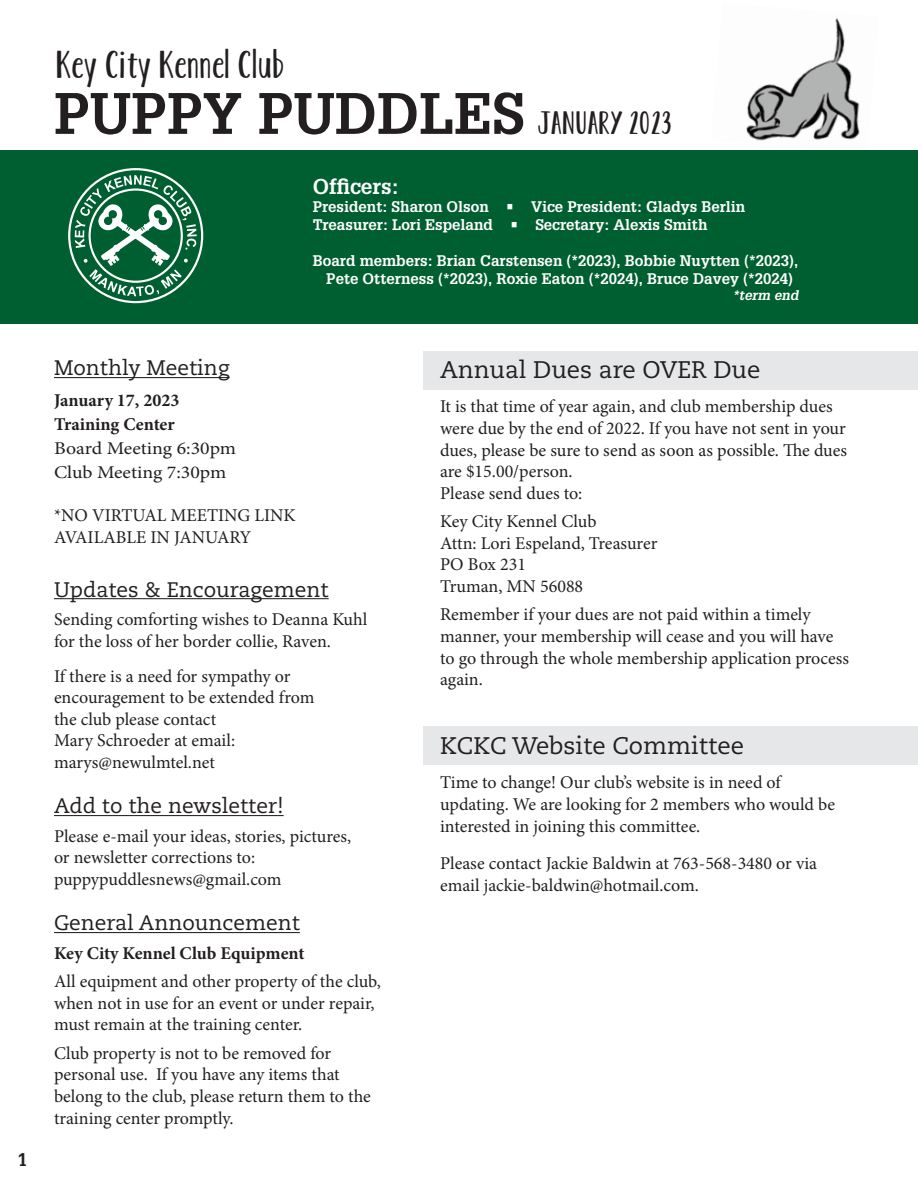
<style>
.page{position:relative;width:918px;height:1188px;background:#fff}
.page>*{position:absolute;margin:0;border:0;box-sizing:border-box;transform-origin:0 0}
.t1{font:700 57px "Glypha LT Std";color:#231f20}
.t2{font:700 36px "LUELLA";color:#231f20;scale:1.2 1}
.t3{font:700 30px "LUELLA";color:#231f20;scale:1.2 1}
.subhead{font:24px "Caecilia LT Std";color:#231f20}
.header_underlined{font:21px "Caecilia LT Std";color:#231f20}
.t4{font:700 21px "Glypha LT Std";color:#fff}
.body_text_no_spaceaf{font:18px/21.6px "Minion Pro";letter-spacing:-.005em;color:#231f20}
.body_text{font:18px/21.6px "Minion Pro";color:#231f20}
.body_text_no_spaceaf-2{font:700 18px "Minion Pro";letter-spacing:-.005em;color:#231f20}
.body_text_no_spaceaf-3{font:18px "Minion Pro";letter-spacing:-.005em;color:#231f20;scale:1.1 1}
.t5{font:700 18px "Glypha LT Std";color:#231f20}
.t6{font:700 15px/18px "Glypha LT Std";color:#fff;text-align:center}
.t7{font:italic 700 13.5px "Glypha LT Std";color:#fff}
</style>
<div class="page">
<div style="left:424px;top:727px;width:494px;height:38px;background:#e6e7e9"></div>
<div style="left:424px;top:351px;width:494px;height:39px;background:#e6e7e9"></div>
<img style="left:746px;top:18px;width:114px;height:123px">
<div style="left:0;top:150px;width:918px;height:174px;background:#005f31"></div>
<svg style="left:75px;top:175px;width:122px;height:121px"></svg>
<hr style="left:54px;top:377px;width:176px;height:1px;background:#231f20">
<hr style="left:54px;top:598px;width:275px;height:1px;background:#231f20">
<hr style="left:54px;top:815px;width:230px;height:1px;background:#231f20">
<hr style="left:54px;top:932px;width:246px;height:1px;background:#231f20">
<p class="t5" style="left:18px;top:1148px;width:12px">1</p>
<p class="t2" style="left:57px;top:42px;width:192px">Key City Kennel Club</p>
<p class="t1" style="left:54px;top:78px;width:472px">PUPPY PUDDLES</p>
<p class="t3" style="left:538px;top:104px;width:114px">JANUARY 2023</p>
<p class="t4" style="left:313px;top:173px;width:87px">Officers:</p>
<p class="t6" style="left:313px;top:197px;width:434px">President: Sharon Olson • Vice President: Gladys Berlin</p>
<p class="t6" style="left:313px;top:215px;width:396px">Treasurer: Lori Espeland • Secretary: Alexis Smith</p>
<p class="t6" style="left:313px;top:251px;width:487px">Board members: Brian Carstensen (*2023), Bobbie Nuytten (*2023),<br>Pete Otterness (*2023), Roxie Eaton (*2024), Bruce Davey (*2024)</p>
<p class="t7" style="left:733px;top:287px;width:67px">*term end</p>
<p class="header_underlined" style="left:54px;top:356px;width:177px">Monthly Meeting</p>
<p class="body_text_no_spaceaf-2" style="left:54px;top:388px;width:127px">January 17, 2023</p>
<p class="body_text_no_spaceaf-2" style="left:54px;top:412px;width:122px">Training Center</p>
<p class="body_text_no_spaceaf-3" style="left:54px;top:436px;width:167px">Board Meeting 6:30pm</p>
<p class="body_text_no_spaceaf-3" style="left:54px;top:460px;width:158px">Club Meeting 7:30pm</p>
<p class="body_text_no_spaceaf" style="left:54px;top:505px;width:243px">*NO VIRTUAL MEETING LINK<br>AVAILABLE IN JANUARY</p>
<p class="header_underlined" style="left:54px;top:577px;width:276px">Updates &amp; Encouragement</p>
<p class="body_text_no_spaceaf" style="left:54px;top:608px;width:315px">Sending comforting wishes to Deanna Kuhl for the loss of her border collie, Raven.</p>
<p class="body_text" style="left:54px;top:665px;width:262px">If there is a need for sympathy or encouragement to be extended from the club please contact<br>Mary Schroeder at email: marys@newulmtel.net</p>
<p class="header_underlined" style="left:54px;top:794px;width:231px">Add to the newsletter!</p>
<p class="body_text" style="left:54px;top:825px;width:299px">Please e-mail your ideas, stories, pictures, or newsletter corrections to: puppypuddlesnews@gmail.com</p>
<p class="header_underlined" style="left:54px;top:911px;width:247px">General Announcement</p>
<p class="body_text_no_spaceaf-2" style="left:54px;top:940px;width:252px">Key City Kennel Club Equipment</p>
<p class="body_text_no_spaceaf" style="left:54px;top:971px;width:328px">All equipment and other property of the club, when not in use for an event or under repair, must remain at the training center.</p>
<p class="body_text_no_spaceaf" style="left:54px;top:1042px;width:318px">Club property is not to be removed for personal use. If you have any items that belong to the club, please return them to the training center promptly.</p>
<p class="subhead" style="left:440px;top:356px;width:322px">Annual Dues are OVER Due</p>
<p class="body_text_no_spaceaf" style="left:440px;top:396px;width:409px">It is that time of year again, and club membership dues were due by the end of 2022. If you have not sent in your dues, please be sure to send as soon as possible. The dues are $15.00/person.<br>Please send dues to:</p>
<p class="body_text_no_spaceaf" style="left:440px;top:511px;width:219px">Key City Kennel Club<br>Attn: Lori Espeland, Treasurer<br>PO Box 231<br>Truman, MN 56088</p>
<p class="body_text" style="left:440px;top:604px;width:410px">Remember if your dues are not paid within a timely manner, your membership will cease and you will have to go through the whole membership application process again.</p>
<p class="subhead" style="left:440px;top:732px;width:305px">KCKC Website Committee</p>
<p class="body_text" style="left:440px;top:772px;width:397px">Time to change! Our club’s website is in need of updating. We are looking for 2 members who would be interested in joining this committee.</p>
<p class="body_text" style="left:440px;top:853px;width:379px">Please contact Jackie Baldwin at 763-568-3480 or via email jackie-baldwin@hotmail.com.</p>
</div>
